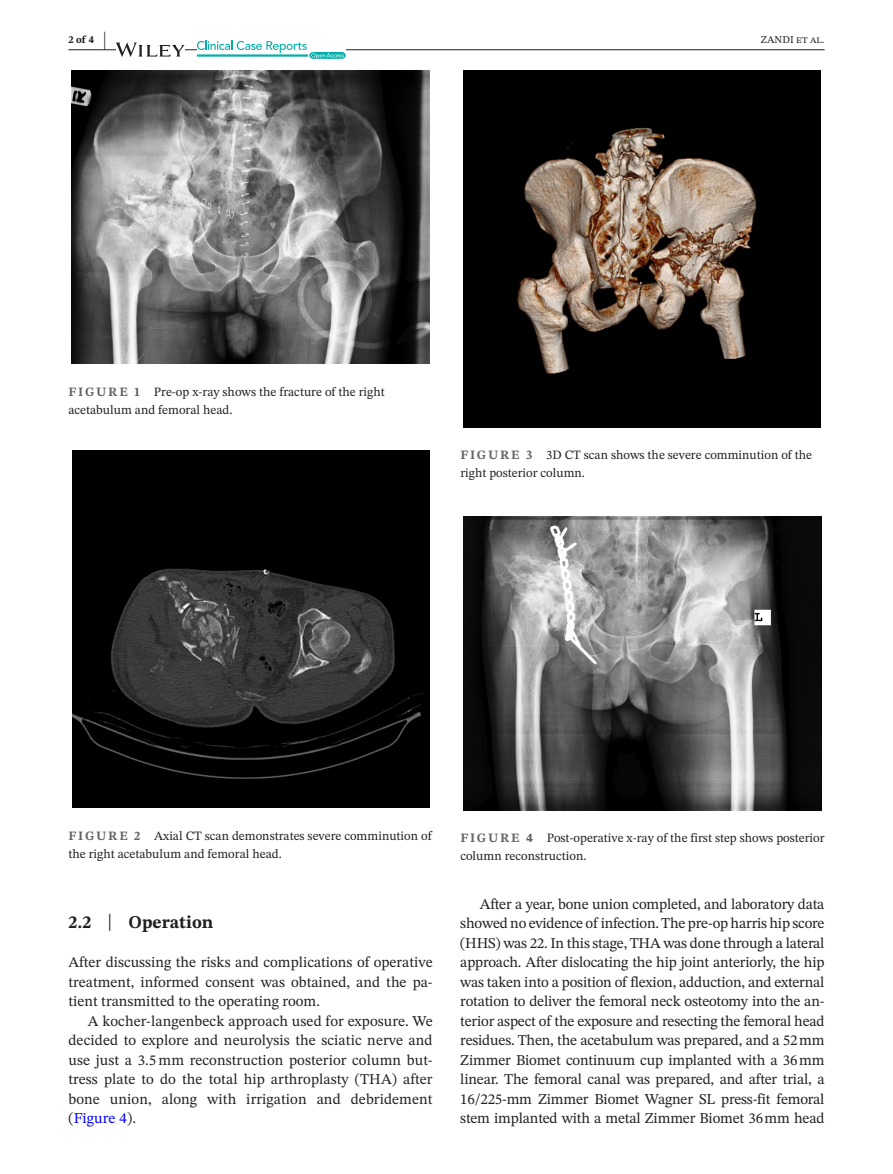
<style>
.page{position:relative;width:893px;height:1174px;background:#fff}
.page>*{position:absolute;margin:0;border:0;box-sizing:border-box;transform-origin:0 0}
.t1{font:700 18px "STIX Two Text";color:#231f20}
.t2{font:15px/19.5px "STIX Two Text";color:#231f20;text-align:justify}
.t3{font:12.75px/18px "STIX Two Text";color:#231f20}
.t4{font:10.5px "STIX Two Text";color:#231f20}
.t5{font:700 10.5px "STIX Two Text";color:#231f20}
.s1{font-size:21px}
.s2{font-weight:700;color:#636366}
.s3{font-weight:400;font-size:23.7px}
.s4{color:#00f}
</style>
<div class="page">
<hr style="left:68px;top:49px;width:756px;height:1px;background:#231f20">
<svg style="left:116px;top:43px;width:69px;height:14px"></svg>
<svg style="left:197px;top:41px;width:149px;height:18px"></svg>
<div style="left:68px;top:70px;width:365px;height:294px;background:linear-gradient(to bottom,#fff,#fff)"></div>
<img style="left:72px;top:70px;width:357px;height:294px">
<div style="left:68px;top:450px;width:365px;height:357px;background:linear-gradient(to bottom,#fff,#fff)"></div>
<img style="left:72px;top:450px;width:357px;height:357px">
<img style="left:464px;top:70px;width:357px;height:357px">
<img style="left:464px;top:516px;width:357px;height:294px">
<p class="t5" style="left:68px;top:32px;width:39px">2 of 4 <span class="s1">|</span></p>
<p class="t4" style="left:761px;top:32px;width:65px">ZANDI et al.</p>
<p class="t3" style="left:68px;top:382px;width:318px"><span class="s2">FIGURE 1</span> Pre-op x-ray shows the fracture of the right acetabulum and femoral head.</p>
<p class="t3" style="left:460px;top:446px;width:353px"><span class="s2">FIGURE 3</span> 3D CT scan shows the severe comminution of the right posterior column.</p>
<p class="t3" style="left:68px;top:826px;width:365px"><span class="s2">FIGURE 2</span> Axial CT scan demonstrates severe comminution of the right acetabulum and femoral head.</p>
<p class="t1" style="left:68px;top:909px;width:147px">2.2 <span class="s3">|</span> Operation</p>
<p class="t2" style="left:68px;top:952px;width:366px">After discussing the risks and complications of operative treatment, informed consent was obtained, and the pa&shy;tient transmitted to the operating room.</p>
<p class="t2" style="left:68px;top:1011px;width:366px;text-indent:20px">A kocher-langenbeck approach used for exposure. We decided to explore and neurolysis the sciatic nerve and use just a 3.5mm reconstruction posterior column but&shy;tress plate to do the total hip arthroplasty (THA) after bone union, along with irrigation and debridement (<span class="s4">Figure 4</span>).</p>
<p class="t3" style="left:460px;top:829px;width:366px"><span class="s2">FIGURE 4</span> Post-operative x-ray of the first step shows posterior column reconstruction.</p>
<p class="t2" style="left:460px;top:894px;width:366px;text-indent:20px">After a year, bone union completed, and laboratory data showed no evidence of infection. The pre-op harris hip score (HHS) was 22. In this stage, THA was done through a lateral approach. After dislocating the hip joint anteriorly, the hip was taken into a position of flexion, adduction, and external rotation to deliver the femoral neck osteotomy into the an&shy;terior aspect of the exposure and resecting the femoral head residues. Then, the acetabulum was prepared, and a 52mm Zimmer Biomet continuum cup implanted with a 36mm linear. The femoral canal was prepared, and after trial, a 16/225-mm Zimmer Biomet Wagner SL press-fit femoral stem implanted with a metal Zimmer Biomet 36mm head</p>
</div>
